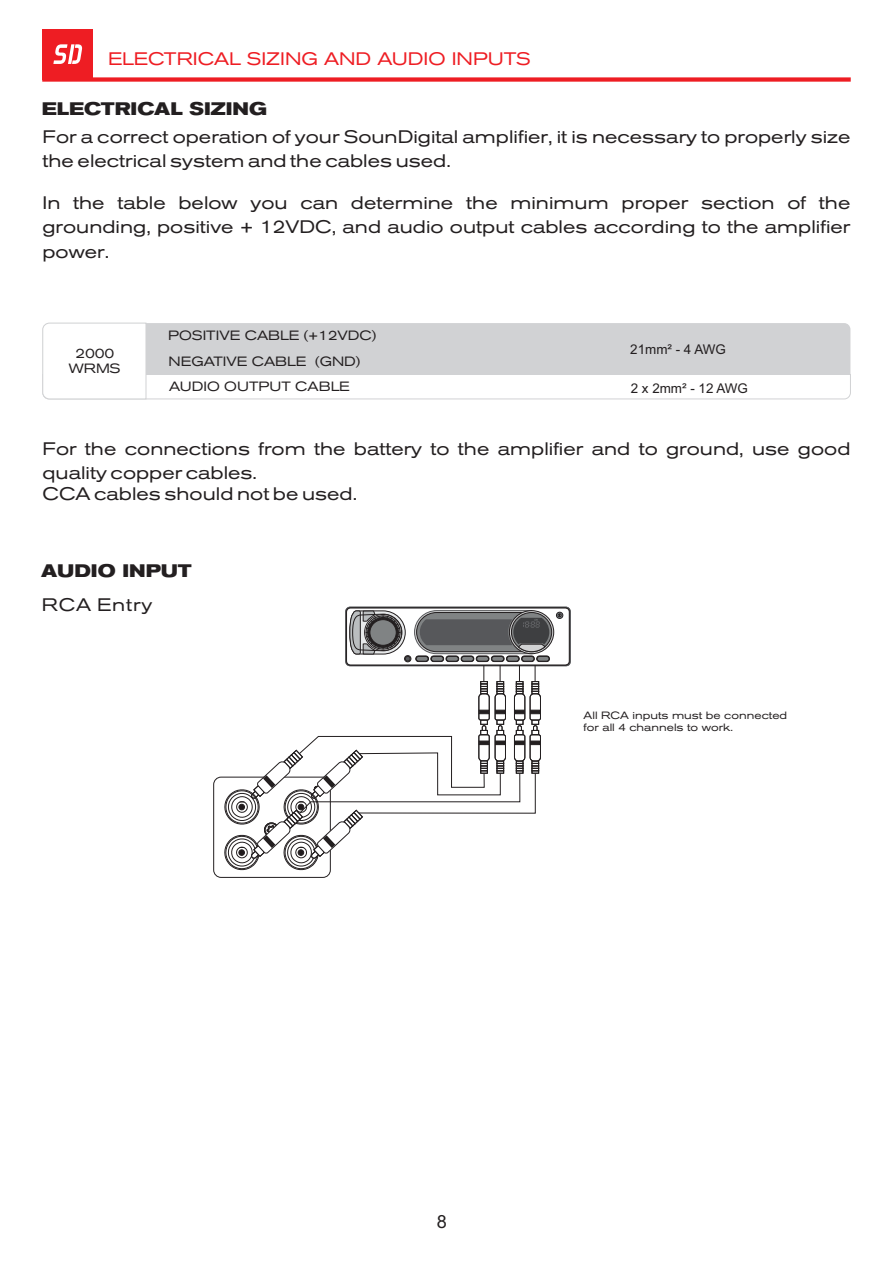
<style>
.page{position:relative;width:893px;height:1263px;background:#fff}
.page>*{position:absolute;margin:0;border:0;box-sizing:border-box;transform-origin:0 0}
.t1{font:18.15px "Arial";color:#231f20}
.t2{font:expanded 18px/24.2px "Akzidenz Grotesk BQ";color:#231f20}
.t3{font:expanded 18px "Akzidenz Grotesk BQ";color:#ee1d23}
.t4{font:700 expanded 18px "Akzidenz Grotesk BQ";color:#231f20}
.t5{font:expanded 18px "Akzidenz Grotesk BQ";letter-spacing:.045em;color:#231f20}
.t6{font:expanded 13.35px/25.7px "Akzidenz Grotesk BQ";color:#231f20}
.t7{font:13.35px "Arial";color:#231f20}
.t8{font:expanded 10.5px/12.1px "Akzidenz Grotesk BQ";color:#231f20}
</style>
<div class="page">
<div style="left:345px;top:607px;width:226px;height:59px;background:#404042;border-radius:5px"></div>
<hr style="left:483px;top:647px;width:1px;height:57px;background:#231f20">
<hr style="left:500px;top:647px;width:1px;height:57px;background:#231f20">
<hr style="left:519px;top:647px;width:1px;height:57px;background:#231f20">
<hr style="left:535px;top:647px;width:1px;height:57px;background:#231f20">
<div style="left:347px;top:608px;width:222px;height:57px;background:#fff;border-radius:4px"></div>
<div style="left:346px;top:608px;width:224px;height:57px;border:1px solid #231f20;border-radius:4px"></div>
<svg style="left:509px;top:611px;width:45px;height:43px"></svg>
<div style="left:509px;top:610px;width:45px;height:44px;border:1px solid #231f20;border-radius:50%"></div>
<svg style="left:511px;top:612px;width:41px;height:40px"></svg>
<div style="left:511px;top:612px;width:41px;height:40px;border:1px solid #231f20;border-radius:50%"></div>
<div style="left:536px;top:656px;width:14px;height:6px;border:1px solid #231f20;border-radius:3px"></div>
<div style="left:556px;top:612px;width:7px;height:7px;border:1px solid #231f20;border-radius:50%"></div>
<svg style="left:558px;top:613px;width:3px;height:4px"></svg>
<svg style="left:349px;top:610px;width:200px;height:52px"></svg>
<div style="left:213px;top:777px;width:118px;height:101px;border:1px solid #231f20;border-radius:7px"></div>
<svg style="left:224px;top:681px;width:317px;height:189px"></svg>
<div style="left:42px;top:29px;width:51px;height:51px;background:#ee1d23"></div>
<div style="left:42px;top:77px;width:809px;height:5px;background:#ee1d23"></div>
<svg style="left:53px;top:44px;width:29px;height:20px"></svg>
<svg style="left:42px;top:322px;width:809px;height:78px"></svg>
<p class="t3" style="left:108px;top:52px;width:424px">ELECTRICAL SIZING AND AUDIO INPUTS</p>
<p class="t4" style="left:42px;top:102px;width:227px">ELECTRICAL SIZING</p>
<p class="t2" style="left:43px;top:127px;width:809px">For a correct operation of your SounDigital amplifier, it is necessary to properly size the electrical system and the cables used.</p>
<p class="t2" style="left:43px;top:193px;width:809px;text-align:justify">In the table below you can determine the minimum proper section of the grounding, positive + 12VDC, and audio output cables according to the amplifier power.</p>
<p class="t6" style="left:168px;top:324px;width:210px">POSITIVE CABLE (+12VDC)<br>NEGATIVE CABLE (GND)<br>AUDIO OUTPUT CABLE</p>
<p class="t6" style="left:69px;top:347px;width:53px;line-height:15.6px;text-align:center">2000<br>WRMS</p>
<p class="t7" style="left:630px;top:344px;width:97px">21mm² - 4 AWG</p>
<p class="t7" style="left:631px;top:383px;width:119px">2 x 2mm² - 12 AWG</p>
<p class="t2" style="left:43px;top:438px;width:809px">For the connections from the battery to the amplifier and to ground, use good quality copper cables.</p>
<p class="t2" style="left:43px;top:483px;width:316px">CCA cables should not be used.</p>
<p class="t4" style="left:41px;top:565px;width:152px">AUDIO INPUT</p>
<p class="t5" style="left:42px;top:598px;width:112px">RCA Entry</p>
<p class="t8" style="left:584px;top:710px;width:205px">All RCA inputs must be connected for all 4 channels to work.</p>
<p class="t1" style="left:437px;top:1214px;width:12px">8</p>
</div>
